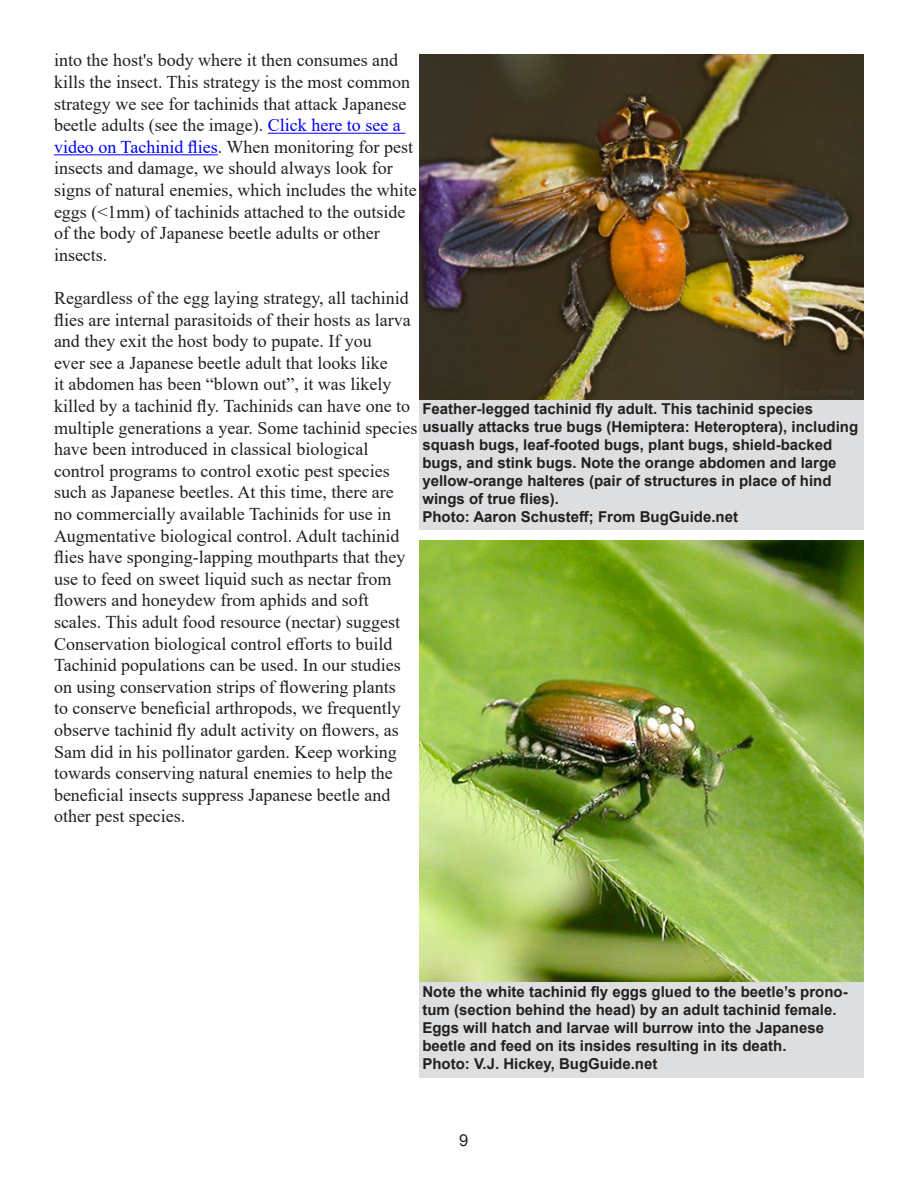
<style>
.page{position:relative;width:918px;height:1188px;background:#fff}
.page>*{position:absolute;margin:0;border:0;box-sizing:border-box;transform-origin:0 0}
.t1{font:18px/21.6px "Times New Roman";color:#231f20}
.t2{font:16.5px "Arial";color:#231f20}
.Photo_credit{font:700 15px/18px "Arial";color:#231f20}
.s1{color:#00f}
</style>
<div class="page">
<hr style="left:268px;top:133px;width:137px;height:1px;background:#00f">
<hr style="left:54px;top:154px;width:164px;height:1px;background:#00f">
<img style="left:420px;top:55px;width:444px;height:345px">
<div style="left:419px;top:400px;width:445px;height:129px;background:#dddee0"></div>
<img style="left:420px;top:540px;width:444px;height:443px">
<div style="left:419px;top:983px;width:445px;height:95px;background:#dddee0"></div>
<p class="t1" style="left:54px;top:49px;width:364px">into the host's body where it then consumes and kills the insect. This strategy is the most common strategy we see for tachinids that attack Japanese beetle adults (see the image). <span class="s1">Click here to see a video on Tachinid flies</span>. When monitoring for pest insects and damage, we should always look for signs of natural enemies, which includes the white eggs (&lt;1mm) of tachinids attached to the outside of the body of Japanese beetle adults or other insects.</p>
<p class="t1" style="left:54px;top:287px;width:365px">Regardless of the egg laying strategy, all tachinid flies are internal parasitoids of their hosts as larva and they exit the host body to pupate. If you<br>ever see a Japanese beetle adult that looks like<br>it abdomen has been “blown out”, it was likely killed by a tachinid fly. Tachinids can have one to multiple generations a year. Some tachinid species have been introduced in classical biological control programs to control exotic pest species such as Japanese beetles. At this time, there are<br>no commercially available Tachinids for use in Augmentative biological control. Adult tachinid flies have sponging-lapping mouthparts that they use to feed on sweet liquid such as nectar from flowers and honeydew from aphids and soft scales. This adult food resource (nectar) suggest Conservation biological control efforts to build Tachinid populations can be used. In our studies on using conservation strips of flowering plants<br>to conserve beneficial arthropods, we frequently observe tachinid fly adult activity on flowers, as Sam did in his pollinator garden. Keep working towards conserving natural enemies to help the beneficial insects suppress Japanese beetle and other pest species.</p>
<p class="Photo_credit" style="left:422px;top:400px;width:437px">Feather-legged tachinid fly adult. This tachinid species usually attacks true bugs (Hemiptera: Heteroptera), including squash bugs, leaf-footed bugs, plant bugs, shield-backed bugs, and stink bugs. Note the orange abdomen and large yellow-orange halteres (pair of structures in place of hind wings of true flies).</p>
<p class="Photo_credit" style="left:422px;top:508px;width:317px">Photo: Aaron Schusteff; From BugGuide.net</p>
<p class="Photo_credit" style="left:422px;top:983px;width:427px">Note the white tachinid fly eggs glued to the beetle’s prono&shy;tum (section behind the head) by an adult tachinid female.<br>Eggs will hatch and larvae will burrow into the Japanese beetle and feed on its insides resulting in its death.</p>
<p class="Photo_credit" style="left:422px;top:1055px;width:237px">Photo: V.J. Hickey, BugGuide.net</p>
<p class="t2" style="left:459px;top:1129px;width:11px">9</p>
</div>
